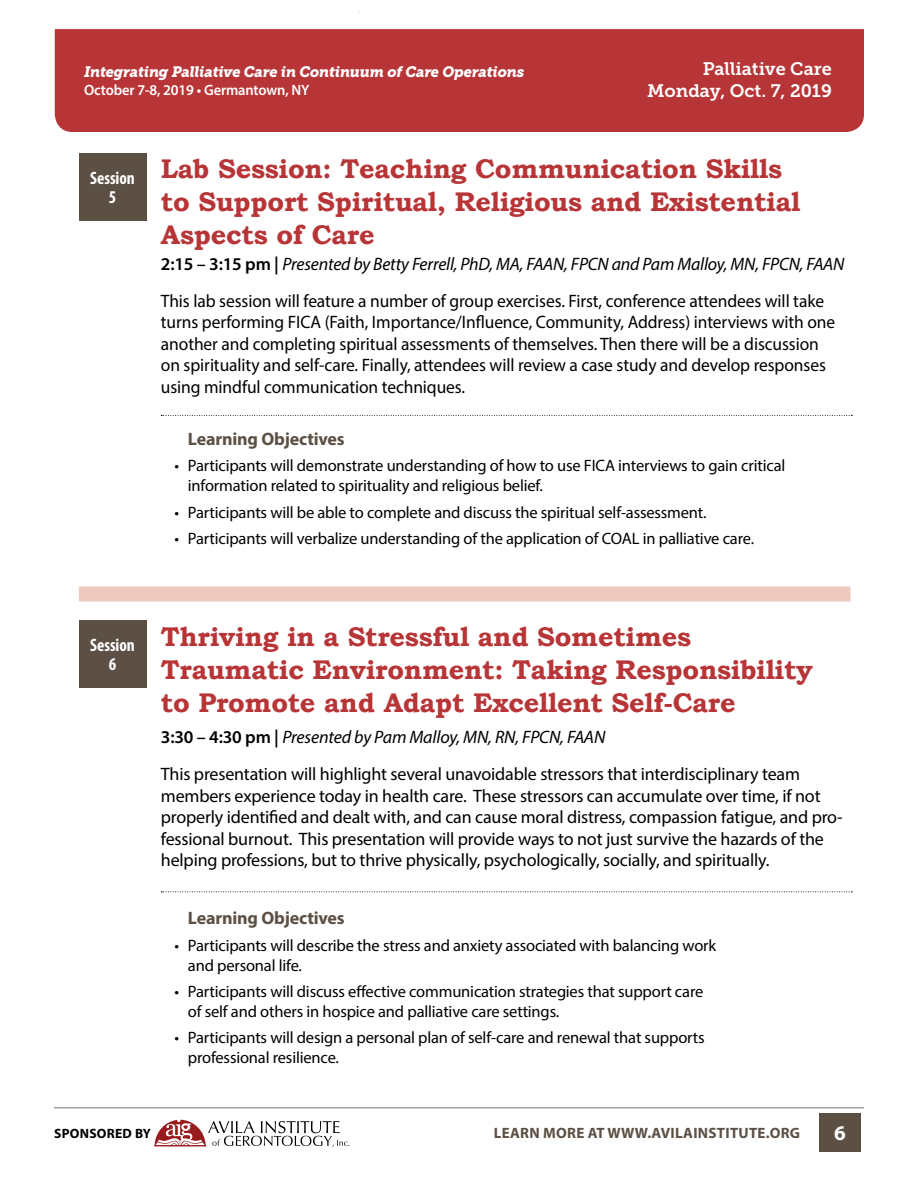
<style>
.page{position:relative;width:918px;height:1188px;background:#fff}
.page>*{position:absolute;margin:0;border:0;box-sizing:border-box;transform-origin:0 0}
.t1{font:700 27px/33px "Bookman Old Style";letter-spacing:-.01em;color:#b83537}
.t2{font:700 21px "Myriad Pro";color:#fff}
.t3{font:18px/21.6px "Myriad Pro";letter-spacing:-.01em;color:#000}
.t4{font:700 18px "Myriad Pro";letter-spacing:-.01em;color:#5c5044}
.t5{font:18px/22.5px "Museo Slab 700";color:#fff;text-align:right}
.t6{font:700 condensed 18px/19.5px "Myriad Pro";letter-spacing:-.005em;color:#fff;text-align:center}
.t7{font:16.5px/19.8px "Myriad Pro";letter-spacing:-.01em;color:#000}
.t8{font:italic 15px "Museo Slab 900";letter-spacing:-.015em;color:#fff}
.t9{font:700 15px "Myriad Pro";letter-spacing:.02em;color:#5c5044}
.t10{font:600 15px "Myriad Pro";letter-spacing:-.01em;color:#fff}
.t11{font:700 13.5px "Myriad Pro";letter-spacing:.02em;color:#000}
.s1{font-weight:600}
.s2{font-style:italic}
</style>
<div class="page">
<div style="left:55px;top:29px;width:809px;height:103px;background:#b83537"></div>
<svg style="left:154px;top:1120px;width:195px;height:27px"></svg>
<hr style="left:54px;top:1107px;width:810px;height:1px;background:#9fa1a4">
<div style="left:819px;top:1113px;width:42px;height:39px;background:#5c5044"></div>
<div style="left:79px;top:153px;width:67px;height:67px;background:#5c5044"></div>
<div style="left:79px;top:620px;width:67px;height:68px;background:#5c5044"></div>
<svg style="left:161px;top:415px;width:691px;height:1px"></svg>
<svg style="left:161px;top:891px;width:691px;height:1px"></svg>
<div style="left:79px;top:586px;width:772px;height:16px;background:#edc8be"></div>
<p class="t8" style="left:84px;top:63px;width:442px">Integrating Palliative Care in Continuum of Care Operations</p>
<p class="t10" style="left:84px;top:81px;width:227px">October 7-8, 2019 • Germantown, NY</p>
<p class="t5" style="left:647px;top:57px;width:186px">Palliative Care<br>Monday, Oct. 7, 2019</p>
<p class="t6" style="left:90px;top:167px;width:46px">Session<br>5</p>
<h1 class="t1" style="left:161px;top:152px;width:641px">Lab Session: Teaching Communication Skills to Support Spiritual, Religious and Existential<br>Aspects of Care</h1>
<p class="t3" style="left:161px;top:245px;width:685px;line-height:36.9px"><span class="s1">2:15 – 3:15 pm |</span> <span class="s2">Presented by Betty Ferrell, PhD, MA, FAAN, FPCN and Pam Malloy, MN, FPCN, FAAN<br></span>This lab session will feature a number of group exercises. First, conference attendees will take</p>
<p class="t3" style="left:161px;top:311px;width:676px">turns performing FICA (Faith, Importance/Influence, Community, Address) interviews with one another and completing spiritual assessments of themselves. Then there will be a discussion on spirituality and self-care. Finally, attendees will review a case study and develop responses using mindful communication techniques.</p>
<p class="t4" style="left:188px;top:427px;width:158px">Learning Objectives</p>
<p class="t7" style="left:188px;top:456px;width:599px;text-indent:-13px">• Participants will demonstrate understanding of how to use FICA interviews to gain critical information related to spirituality and religious belief.</p>
<p class="t7" style="left:174px;top:502px;width:534px">• Participants will be able to complete and discuss the spiritual self-assessment.</p>
<p class="t7" style="left:174px;top:529px;width:581px">• Participants will verbalize understanding of the application of COAL in palliative care.</p>
<p class="t6" style="left:90px;top:635px;width:46px">Session<br>6</p>
<h1 class="t1" style="left:161px;top:620px;width:654px">Thriving in a Stressful and Sometimes<br>Traumatic Environment: Taking Responsibility to Promote and Adapt Excellent Self-Care</h1>
<p class="t3" style="left:161px;top:718px;width:641px;line-height:36.9px"><span class="s1">3:30 – 4:30 pm |</span> <span class="s2">Presented by Pam Malloy, MN, RN, FPCN, FAAN<br></span>This presentation will highlight several unavoidable stressors that interdisciplinary team</p>
<p class="t3" style="left:161px;top:785px;width:683px">members experience today in health care. These stressors can accumulate over time, if not properly identified and dealt with, and can cause moral distress, compassion fatigue, and pro&shy;fessional burnout. This presentation will provide ways to not just survive the hazards of the helping professions, but to thrive physically, psychologically, socially, and spiritually.</p>
<p class="t4" style="left:188px;top:906px;width:158px">Learning Objectives</p>
<p class="t7" style="left:188px;top:935px;width:530px;text-indent:-13px">• Participants will describe the stress and anxiety associated with balancing work and personal life.</p>
<p class="t7" style="left:188px;top:981px;width:517px;text-indent:-13px">• Participants will discuss effective communication strategies that support care of self and others in hospice and palliative care settings.</p>
<p class="t7" style="left:188px;top:1028px;width:518px;text-indent:-13px">• Participants will design a personal plan of self-care and renewal that supports professional resilience.</p>
<p class="t11" style="left:54px;top:1124px;width:98px">SPONSORED BY</p>
<p class="t9" style="left:494px;top:1123px;width:308px">LEARN MORE AT WWW.AVILAINSTITUTE.ORG</p>
<p class="t2" style="left:834px;top:1120px;width:13px">6</p>
</div>
